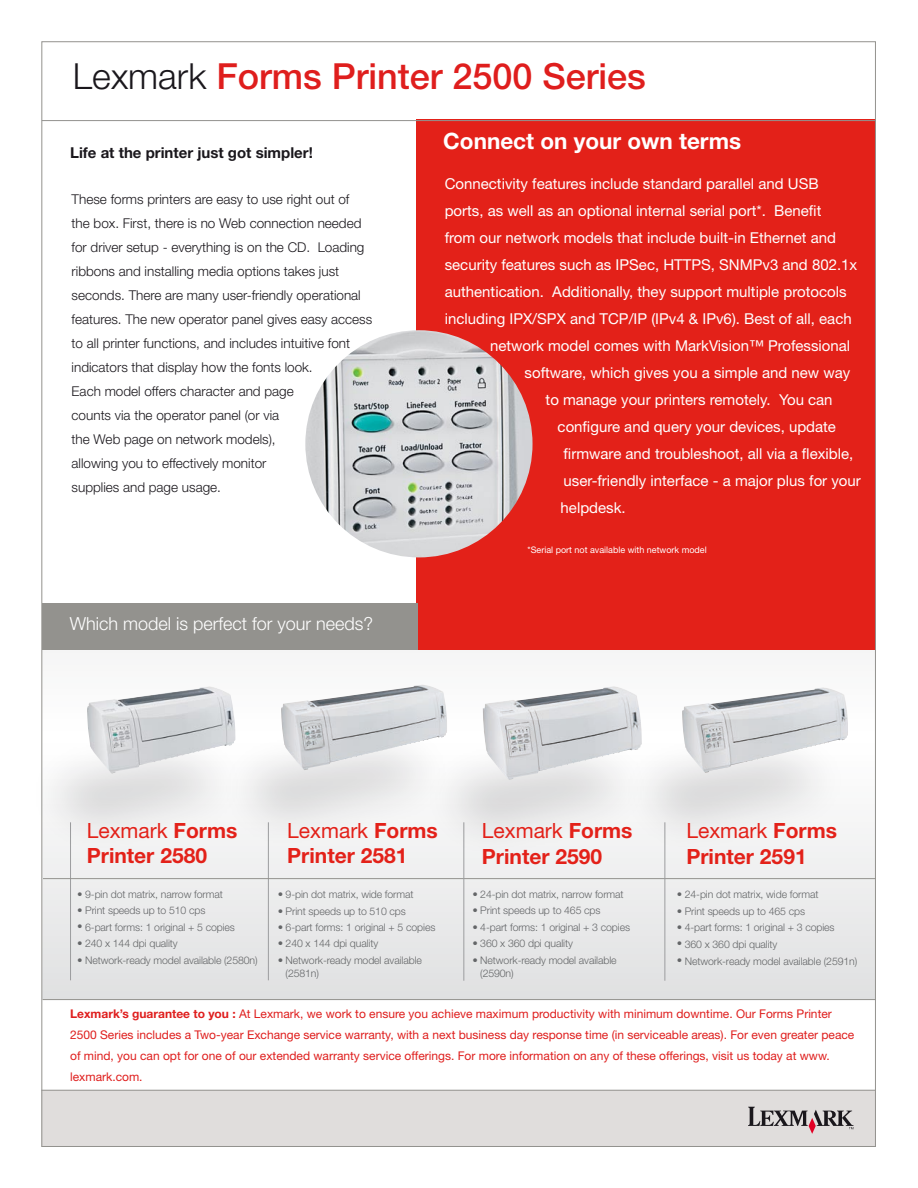
<style>
.page{position:relative;width:918px;height:1188px;background:#fff}
.page>*{position:absolute;margin:0;border:0;box-sizing:border-box;transform-origin:0 0}
.t1{font:500 36px "Helvetica Neue";color:#df1e1d}
.t2{font:700 22.5px "Helvetica Neue";color:#fff}
.t3{font:700 21px/25.2px "Helvetica Neue";color:#e32119}
.t4{font:300 18px "Helvetica Neue";color:#fff}
.t5{font:15px "Helvetica Neue";color:#fff}
.t6{font:700 15px "Helvetica Neue";color:#1a171c}
.t7{font:300 13.5px/24px "Helvetica Neue";color:#1a171c}
.t8{font:12px/21px "Helvetica Neue";color:#df1e1d}
.t9{font:300 10.5px/12.6px "Helvetica Neue";letter-spacing:-.01em;color:#646668}
.t10{font:9px "Helvetica Neue";color:#fff}
.s1{font-weight:300;color:#1a171c}
.s2{font-weight:400}
.s3{font-weight:700}
</style>
<div class="page">
<div style="left:43px;top:615px;width:832px;height:384px;background:linear-gradient(to bottom,#fff,#e4e6e7)"></div>
<div style="left:417px;top:119px;width:459px;height:530px;background:#e32119"></div>
<div style="left:42px;top:603px;width:375px;height:46px;background:#93928e"></div>
<hr style="left:43px;top:999px;width:833px;height:1px;background:#93928e">
<hr style="left:268px;top:822px;width:1px;height:158px;background:#9c9d9f">
<hr style="left:70px;top:822px;width:1px;height:158px;background:#9c9d9f">
<hr style="left:43px;top:878px;width:833px;height:1px;background:#93928e">
<div style="left:26px;top:729px;width:224px;height:125px;background:#1a171c;opacity:.2"></div>
<div style="left:217px;top:720px;width:242px;height:130px;background:#1a171c;opacity:.2"></div>
<hr style="left:665px;top:822px;width:1px;height:159px;background:#9c9d9f">
<hr style="left:463px;top:822px;width:1px;height:159px;background:#9c9d9f">
<div style="left:420px;top:731px;width:235px;height:128px;background:#1a171c;opacity:.2"></div>
<div style="left:617px;top:726px;width:236px;height:128px;background:#1a171c;opacity:.2"></div>
<img style="left:87px;top:686px;width:149px;height:88px">
<img style="left:281px;top:685px;width:166px;height:85px">
<img style="left:483px;top:686px;width:159px;height:94px">
<img style="left:682px;top:687px;width:166px;height:86px">
<img style="left:305px;top:330px;width:228px;height:227px;border-radius:50%">
<div style="left:42px;top:1090px;width:834px;height:57px;background:#e0dddc"></div>
<hr style="left:42px;top:120px;width:834px;height:1px;background:#93928e">
<svg style="left:748px;top:1107px;width:105px;height:27px"></svg>
<hr style="left:41px;top:1090px;width:835px;height:1px;background:#93928e">
<h1 class="t1" style="left:73px;top:54px;width:574px"><span class="s1">Lexmark</span> Forms Printer 2500 Series</h1>
<p class="t6" style="left:70px;top:144px;width:244px">Life at the printer just got simpler!</p>
<p class="t7" style="left:72px;top:187px;width:302px">These forms printers are easy to use right out of<br>the box. First, there is no Web connection needed for driver setup - everything is on the CD. Loading ribbons and installing media options takes just seconds. There are many user-friendly operational features. The new operator panel gives easy access to all printer functions, and includes intuitive font indicators that display how the fonts look.<br>Each model offers character and page<br>counts via the operator panel (or via<br>the Web page on network models),<br>allowing you to effectively monitor<br>supplies and page usage.</p>
<p class="t4" style="left:70px;top:612px;width:305px">Which model is perfect for your needs?</p>
<h2 class="t2" style="left:443px;top:127px;width:299px">Connect on your own terms</h2>
<p class="t5" style="left:445px;top:175px;width:375px">Connectivity features include standard parallel and USB</p>
<p class="t5" style="left:445px;top:202px;width:378px">ports, as well as an optional internal serial port*. Benefit</p>
<p class="t5" style="left:445px;top:229px;width:393px">from our network models that include built-in Ethernet and</p>
<p class="t5" style="left:445px;top:256px;width:414px">security features such as IPSec, HTTPS, SNMPv3 and 802.1x</p>
<p class="t5" style="left:445px;top:283px;width:403px">authentication. Additionally, they support multiple protocols</p>
<p class="t5" style="left:445px;top:310px;width:408px">including IPX/SPX and TCP/IP (IPv4 &amp; IPv6). Best of all, each</p>
<p class="t5" style="left:490px;top:337px;width:362px">network model comes with MarkVision™ Professional</p>
<p class="t5" style="left:525px;top:364px;width:327px">software, which gives you a simple and new way</p>
<p class="t5" style="left:546px;top:391px;width:289px">to manage your printers remotely. You can</p>
<p class="t5" style="left:558px;top:418px;width:280px">configure and query your devices, update</p>
<p class="t5" style="left:564px;top:445px;width:291px">firmware and troubleshoot, all via a flexible,</p>
<p class="t5" style="left:564px;top:472px;width:299px">user-friendly interface - a major plus for your</p>
<p class="t5" style="left:561px;top:499px;width:67px">helpdesk.</p>
<p class="t10" style="left:528px;top:545px;width:181px">*Serial port not available with network model</p>
<h3 class="t3" style="left:87px;top:817px;width:152px"><span class="s2">Lexmark</span> Forms<br>Printer 2580</h3>
<h3 class="t3" style="left:287px;top:817px;width:152px"><span class="s2">Lexmark</span> Forms<br>Printer 2581</h3>
<h3 class="t3" style="left:482px;top:818px;width:152px"><span class="s2">Lexmark</span> Forms<br>Printer 2590</h3>
<h3 class="t3" style="left:686px;top:818px;width:152px"><span class="s2">Lexmark</span> Forms<br>Printer 2591</h3>
<p class="t9" style="left:78px;top:888px;width:146px">● 9-pin dot matrix, narrow format</p>
<p class="t9" style="left:78px;top:904px;width:129px">● Print speeds up to 510 cps</p>
<p class="t9" style="left:78px;top:920px;width:158px">● 6-part forms: 1 original + 5 copies</p>
<p class="t9" style="left:78px;top:937px;width:101px">● 240 x 144 dpi quality</p>
<p class="t9" style="left:78px;top:954px;width:181px">● Network-ready model available (2580n)</p>
<p class="t9" style="left:278px;top:888px;width:137px">● 9-pin dot matrix, wide format</p>
<p class="t9" style="left:278px;top:905px;width:129px">● Print speeds up to 510 cps</p>
<p class="t9" style="left:278px;top:921px;width:158px">● 6-part forms: 1 original + 5 copies</p>
<p class="t9" style="left:278px;top:937px;width:101px">● 240 x 144 dpi quality</p>
<p class="t9" style="left:286px;top:954px;width:138px;text-indent:-7px">● Network-ready model available (2581n)</p>
<p class="t9" style="left:473px;top:888px;width:152px">● 24-pin dot matrix, narrow format</p>
<p class="t9" style="left:473px;top:937px;width:101px">● 360 x 360 dpi quality</p>
<p class="t9" style="left:480px;top:954px;width:138px;text-indent:-7px">● Network-ready model available (2590n)</p>
<p class="t8" style="left:70px;top:1003px;width:786px"><span class="s3">Lexmark’s guarantee to you :</span> At Lexmark, we work to ensure you achieve maximum productivity with minimum downtime. Our Forms Printer 2500 Series includes a Two-year Exchange service warranty, with a next business day response time (in serviceable areas). For even greater peace of mind, you can opt for one of our extended warranty service offerings. For more information on any of these offerings, visit us today at www. lexmark.com.</p>
<p class="t9" style="left:678px;top:888px;width:142px">● 24-pin dot matrix, wide format</p>
<p class="t9" style="left:678px;top:905px;width:129px">● Print speeds up to 465 cps</p>
<p class="t9" style="left:678px;top:921px;width:158px">● 4-part forms: 1 original + 3 copies</p>
<p class="t9" style="left:678px;top:937px;width:101px">● 360 x 360 dpi quality</p>
<p class="t9" style="left:678px;top:954px;width:181px">● Network-ready model available (2591n)</p>
<p class="t9" style="left:473px;top:904px;width:129px">● Print speeds up to 465 cps</p>
<p class="t9" style="left:473px;top:921px;width:158px">● 4-part forms: 1 original + 3 copies</p>
</div>
